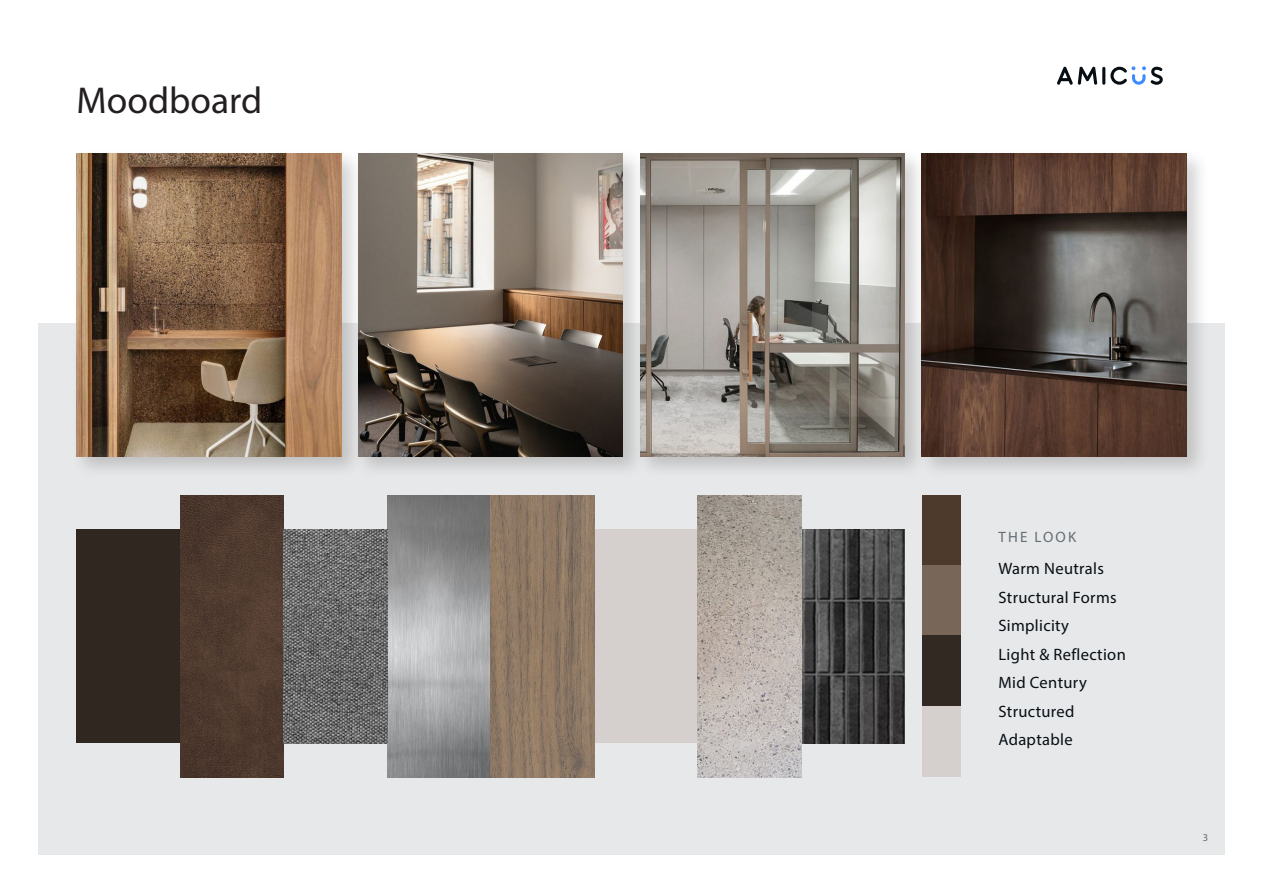
<style>
.page{position:relative;width:1263px;height:893px;background:#fff}
.page>*{position:absolute;margin:0;border:0;box-sizing:border-box;transform-origin:0 0}
.t1{font:37.5px "Myriad Pro";color:#231f20}
.t2{font:16.5px/28.5px "Myriad Pro";letter-spacing:.02em;color:#060e14}
.t3{font:15px "Myriad Pro";letter-spacing:.14em;color:#646d74}
.t4{font:10.5px "Myriad Pro";color:#646d74}
</style>
<div class="page">
<div style="left:38px;top:324px;width:1187px;height:531px;background:#e7e8e9"></div>
<div style="left:77px;top:529px;width:103px;height:214px;background:#302820"></div>
<img style="left:180px;top:495px;width:104px;height:282px">
<div style="left:594px;top:529px;width:104px;height:214px;background:#d5d0cd"></div>
<img style="left:801px;top:529px;width:104px;height:214px">
<img style="left:387px;top:495px;width:207px;height:282px">
<img style="left:284px;top:529px;width:103px;height:214px">
<img style="left:698px;top:495px;width:103px;height:282px">
<div style="left:71px;top:148px;width:293px;height:331px;background:#231f20;opacity:.2"></div>
<img style="left:77px;top:153px;width:264px;height:303px">
<div style="left:353px;top:148px;width:293px;height:331px;background:#231f20;opacity:.2"></div>
<img style="left:358px;top:153px;width:265px;height:303px">
<div style="left:635px;top:148px;width:293px;height:331px;background:#231f20;opacity:.2"></div>
<img style="left:640px;top:153px;width:265px;height:303px">
<div style="left:916px;top:148px;width:294px;height:331px;background:#231f20;opacity:.2"></div>
<img style="left:922px;top:153px;width:264px;height:303px">
<div style="left:922px;top:495px;width:38px;height:70px;background:#4d3a2c"></div>
<div style="left:922px;top:565px;width:38px;height:71px;background:#786658"></div>
<div style="left:922px;top:636px;width:38px;height:70px;background:#322922"></div>
<div style="left:922px;top:706px;width:38px;height:70px;background:#d5d0cd"></div>
<svg style="left:1057px;top:67px;width:40px;height:18px"></svg>
<hr style="left:1102px;top:67px;width:3px;height:18px;background:#060e14;border-radius:2px">
<svg style="left:1110px;top:66px;width:53px;height:19px"></svg>
<p class="t1" style="left:77px;top:77px;width:187px">Moodboard</p>
<p class="t3" style="left:999px;top:527px;width:79px">THE LOOK</p>
<p class="t2" style="left:998px;top:554px;width:129px">Warm Neutrals<br>Structural Forms<br>Simplicity<br>Light &amp; Reflection<br>Mid Century<br>Structured<br>Adaptable</p>
<p class="t4" style="left:1203px;top:831px;width:7px">3</p>
</div>
